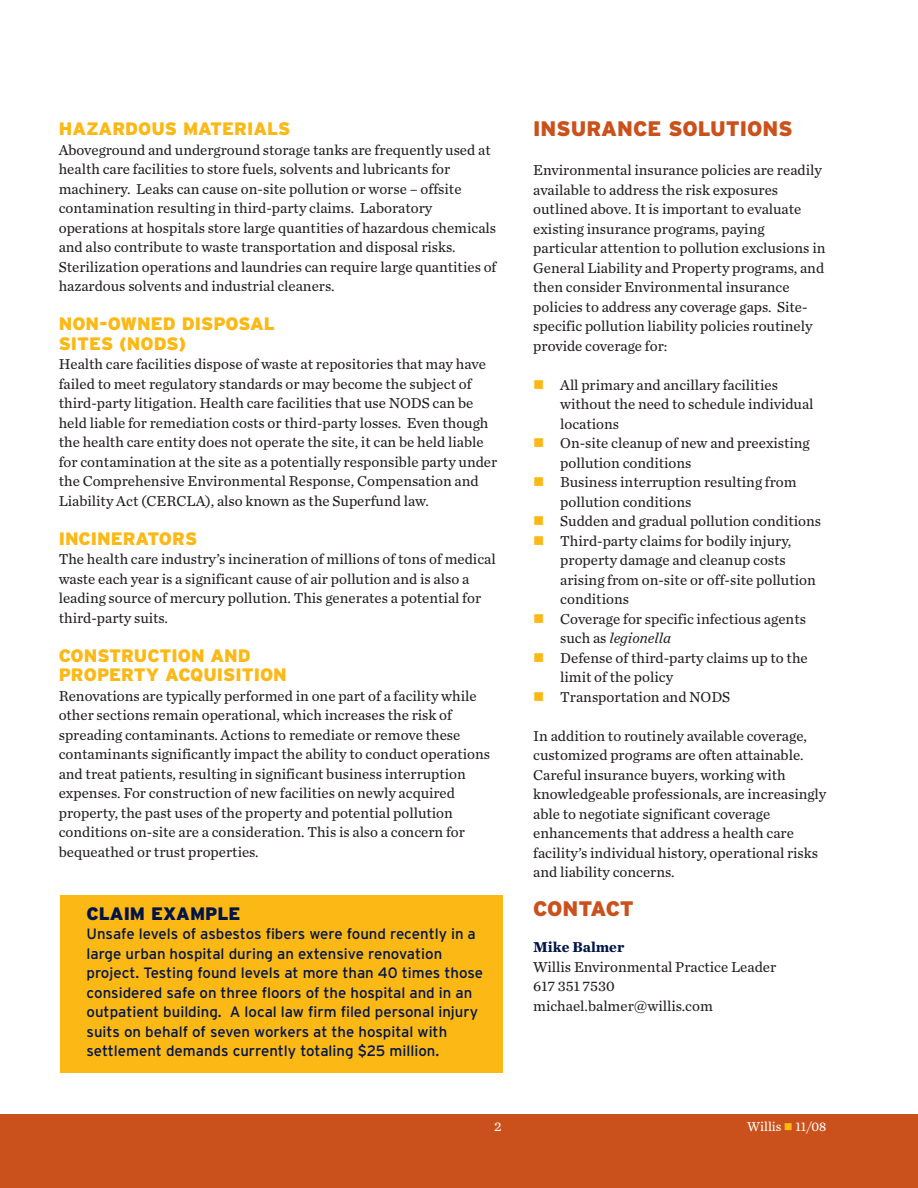
<style>
.page{position:relative;width:918px;height:1188px;background:#fff}
.page>*{position:absolute;margin:0;border:0;box-sizing:border-box;transform-origin:0 0}
.t1{font:900 21px "Interstate";color:#cb511c}
.t2{font:900 21px "Interstate";letter-spacing:-.02em;color:#cb511c}
.t3{font:900 18px/19.5px "Interstate";color:#fcb814}
.t4{font:900 18px "Interstate";color:#001447}
.t5{font:15px/19.5px "Chronicle Text G2";color:#231f20}
.t6{font:15px/19.5px "Interstate";color:#001447}
.t7{font:700 15px "Chronicle Text G2";color:#001447}
.t8{font:13.5px "Chronicle Text G2";color:#fff}
.s1{font-style:italic}
</style>
<div class="page">
<div style="left:61px;top:895px;width:442px;height:178px;background:#fcb814"></div>
<div style="left:0;top:1114px;width:918px;height:74px;background:#cb511c"></div>
<p class="t3" style="left:59px;top:119px;width:233px">HAZARDOUS MATERIALS</p>
<p class="t5" style="left:59px;top:141px;width:439px">Aboveground and underground storage tanks are frequently used at health care facilities to store fuels, solvents and lubricants for machinery. Leaks can cause on-site pollution or worse – offsite contamination resulting in third-party claims. Laboratory operations at hospitals store large quantities of hazardous chemicals and also contribute to waste transportation and disposal risks.<br>Sterilization operations and laundries can require large quantities of hazardous solvents and industrial cleaners.</p>
<p class="t3" style="left:59px;top:314px;width:218px">NON-OWNED DISPOSAL<br>SITES (NODS)</p>
<p class="t5" style="left:59px;top:356px;width:440px">Health care facilities dispose of waste at repositories that may have failed to meet regulatory standards or may become the subject of third-party litigation. Health care facilities that use NODS can be held liable for remediation costs or third-party losses. Even though the health care entity does not operate the site, it can be held liable for contamination at the site as a potentially responsible party under the Comprehensive Environmental Response, Compensation and Liability Act (CERCLA), also known as the Superfund law.</p>
<p class="t3" style="left:59px;top:528px;width:140px">INCINERATORS</p>
<p class="t5" style="left:59px;top:551px;width:438px">The health care industry’s incineration of millions of tons of medical waste each year is a significant cause of air pollution and is also a leading source of mercury pollution. This generates a potential for third-party suits.</p>
<p class="t3" style="left:59px;top:645px;width:230px">CONSTRUCTION AND<br>PROPERTY ACQUISITION</p>
<p class="t5" style="left:59px;top:687px;width:433px">Renovations are typically performed in one part of a facility while other sections remain operational, which increases the risk of spreading contaminants. Actions to remediate or remove these contaminants significantly impact the ability to conduct operations and treat patients, resulting in significant business interruption expenses. For construction of new facilities on newly acquired property, the past uses of the property and potential pollution conditions on-site are a consideration. This is also a concern for bequeathed or trust properties.</p>
<p class="t4" style="left:87px;top:903px;width:155px">CLAIM EXAMPLE</p>
<p class="t6" style="left:87px;top:924px;width:398px">Unsafe levels of asbestos fibers were found recently in a large urban hospital during an extensive renovation project. Testing found levels at more than 40 times those considered safe on three floors of the hospital and in an outpatient building. A local law firm filed personal injury suits on behalf of seven workers at the hospital with settlement demands currently totaling $25 million.</p>
<h1 class="t1" style="left:533px;top:117px;width:261px">INSURANCE SOLUTIONS</h1>
<p class="t5" style="left:533px;top:162px;width:294px">Environmental insurance policies are readily available to address the risk exposures outlined above. It is important to evaluate existing insurance programs, paying particular attention to pollution exclusions in General Liability and Property programs, and then consider Environmental insurance policies to address any coverage gaps. Site&shy;specific pollution liability policies routinely provide coverage for:</p>
<p class="t5" style="left:560px;top:376px;width:263px">All primary and ancillary facilities without the need to schedule individual locations<br>On-site cleanup of new and preexisting pollution conditions<br>Business interruption resulting from pollution conditions<br>Sudden and gradual pollution conditions<br>Third-party claims for bodily injury, property damage and cleanup costs arising from on-site or off-site pollution conditions<br>Coverage for specific infectious agents such as <span class="s1">legionella<br></span>Defense of third-party claims up to the limit of the policy<br>Transportation and NODS</p>
<p class="t5" style="left:533px;top:727px;width:295px">In addition to routinely available coverage, customized programs are often attainable.<br>Careful insurance buyers, working with knowledgeable professionals, are increasingly able to negotiate significant coverage enhancements that address a health care facility’s individual history, operational risks and liability concerns.</p>
<h1 class="t2" style="left:533px;top:897px;width:102px">CONTACT</h1>
<p class="t7" style="left:533px;top:942px;width:93px">Mike Balmer</p>
<p class="t5" style="left:533px;top:958px;width:245px">Willis Environmental Practice Leader<br>617 351 7530 michael.balmer@willis.com</p>
<p class="t8" style="left:494px;top:1122px;width:9px">2</p>
<p class="t8" style="left:747px;top:1122px;width:81px">Willis 11/08</p>
</div>
